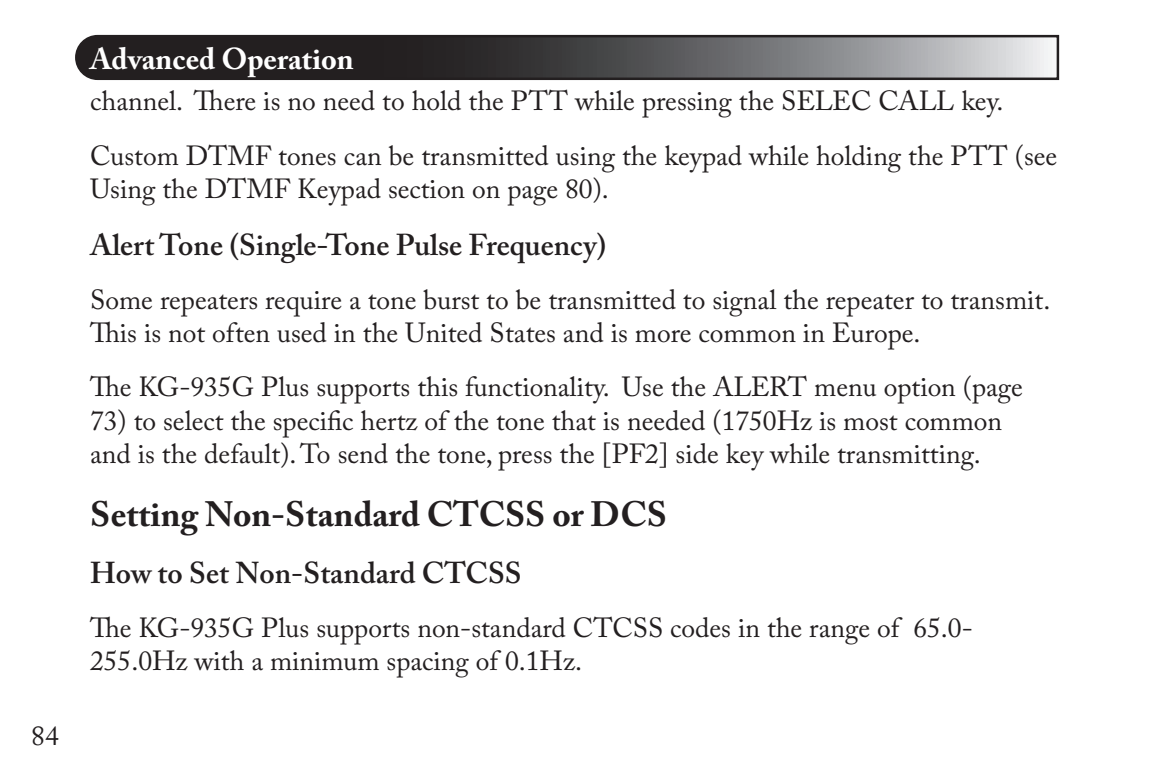
<style>
.page{position:relative;width:1149px;height:780px;background:#fff}
.page>*{position:absolute;margin:0;border:0;box-sizing:border-box;transform-origin:0 0}
.Section_Header{font:700 35px "Adobe Caslon Pro";color:#231f20}
.Sub-Section_Header{font:600 30px "Adobe Caslon Pro";color:#231f20}
.t1{font:700 30px "Adobe Caslon Pro";color:#fff}
.Body_Paragraph{font:27.5px/33px "Adobe Caslon Pro";color:#231f20}
</style>
<div class="page">
<svg style="left:75px;top:34px;width:985px;height:47px;background:#5a595a"></svg>
<p class="Body_Paragraph" style="left:31px;top:719px;width:29px">84</p>
<p class="t1" style="left:90px;top:41px;width:265px">Advanced Operation</p>
<p class="Body_Paragraph" style="left:90px;top:84px;width:914px">channel. There is no need to hold the PTT while pressing the SELEC CALL key.</p>
<p class="Body_Paragraph" style="left:90px;top:138px;width:968px">Custom DTMF tones can be transmitted using the keypad while holding the PTT (see<br>Using the DTMF Keypad section on page 80).</p>
<p class="Sub-Section_Header" style="left:90px;top:227px;width:517px">Alert Tone (Single-Tone Pulse Frequency)</p>
<p class="Body_Paragraph" style="left:90px;top:283px;width:961px">Some repeaters require a tone burst to be transmitted to signal the repeater to transmit.<br>This is not often used in the United States and is more common in Europe.</p>
<p class="Body_Paragraph" style="left:90px;top:370px;width:933px">The KG-935G Plus supports this functionality. Use the ALERT menu option (page</p>
<p class="Body_Paragraph" style="left:90px;top:403px;width:913px">73) to select the specific hertz of the tone that is needed (1750Hz is most common and is the default). To send the tone, press the [PF2] side key while transmitting.</p>
<p class="Section_Header" style="left:90px;top:493px;width:578px">Setting Non-Standard CTCSS or DCS</p>
<p class="Sub-Section_Header" style="left:90px;top:555px;width:432px">How to Set Non-Standard CTCSS</p>
<p class="Body_Paragraph" style="left:90px;top:611px;width:883px">The KG-935G Plus supports non-standard CTCSS codes in the range of 65.0-<br>255.0Hz with a minimum spacing of 0.1Hz.</p>
</div>
